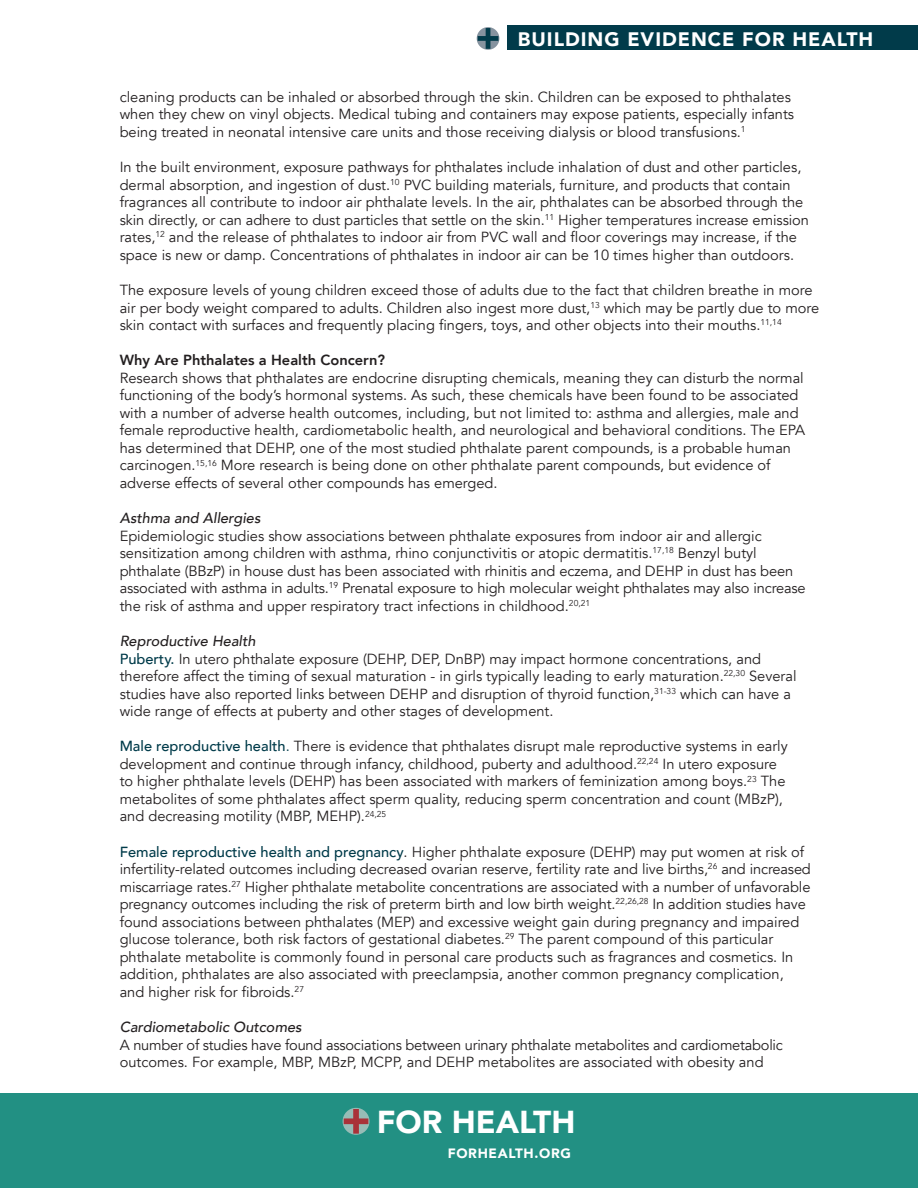
<style>
.page{position:relative;width:918px;height:1188px;background:#fff}
.page>*{position:absolute;margin:0;border:0;box-sizing:border-box;transform-origin:0 0}
.t1{font:900 31.65px "Avenir";color:#fff}
.t2{font:900 19.5px "Avenir";letter-spacing:.05em;color:#fff}
.t3{font:14.7px/17.5px "Avenir";color:#231f20}
.t4{font:italic 500 14.7px "Avenir";color:#231f20}
.t5{font:800 14.7px "Avenir";color:#231f20}
.t6{font:900 13.5px "Avenir";letter-spacing:.05em;color:#fff}
.s1{font-weight:500;font-style:italic}
.s2{font-weight:500;color:#013b4a}
.s3{color:#013b4a}
</style>
<div class="page">
<div style="left:508px;top:26px;width:410px;height:24px;background:#013b4a"></div>
<svg style="left:477px;top:27px;width:22px;height:23px"></svg>
<svg style="left:478px;top:28px;width:20px;height:21px"></svg>
<div style="left:0;top:1094px;width:918px;height:94px;background:#229083"></div>
<svg style="left:343px;top:1108px;width:27px;height:27px"></svg>
<svg style="left:344px;top:1109px;width:24px;height:25px"></svg>
<h2 class="t2" style="left:518px;top:22px;width:357px">BUILDING EVIDENCE FOR HEALTH</h2>
<p class="t3" style="left:120px;top:88px;width:676px">cleaning products can be inhaled or absorbed through the skin. Children can be exposed to phthalates when they chew on vinyl objects. Medical tubing and containers may expose patients, especially infants being treated in neonatal intensive care units and those receiving dialysis or blood transfusions.<sup>1</sup></p>
<p class="t3" style="left:120px;top:159px;width:691px">In the built environment, exposure pathways for phthalates include inhalation of dust and other particles, dermal absorption, and ingestion of dust.<sup>10</sup> PVC building materials, furniture, and products that contain fragrances all contribute to indoor air phthalate levels. In the air, phthalates can be absorbed through the skin directly, or can adhere to dust particles that settle on the skin.<sup>11</sup> Higher temperatures increase emission rates,<sup>12</sup> and the release of phthalates to indoor air from PVC wall and floor coverings may increase, if the space is new or damp. Concentrations of phthalates in indoor air can be 10 times higher than outdoors.</p>
<p class="t3" style="left:120px;top:281px;width:701px">The exposure levels of young children exceed those of adults due to the fact that children breathe in more air per body weight compared to adults. Children also ingest more dust,<sup>13</sup> which may be partly due to more skin contact with surfaces and frequently placing fingers, toys, and other objects into their mouths.<sup>11,14</sup></p>
<p class="t5" style="left:120px;top:349px;width:267px">Why Are Phthalates a Health Concern?</p>
<p class="t3" style="left:120px;top:369px;width:687px">Research shows that phthalates are endocrine disrupting chemicals, meaning they can disturb the normal functioning of the body’s hormonal systems. As such, these chemicals have been found to be associated with a number of adverse health outcomes, including, but not limited to: asthma and allergies, male and female reproductive health, cardiometabolic health, and neurological and behavioral conditions. The EPA has determined that DEHP, one of the most studied phthalate parent compounds, is a probable human carcinogen.<sup>15,16</sup> More research is being done on other phthalate parent compounds, but evidence of adverse effects of several other compounds has emerged.</p>
<p class="t4" style="left:120px;top:509px;width:142px">Asthma and Allergies</p>
<p class="t3" style="left:120px;top:527px;width:688px">Epidemiologic studies show associations between phthalate exposures from indoor air and allergic sensitization among children with asthma, rhino conjunctivitis or atopic dermatitis.<sup>17,18</sup> Benzyl butyl phthalate (BBzP) in house dust has been associated with rhinitis and eczema, and DEHP in dust has been associated with asthma in adults.<sup>19</sup> Prenatal exposure to high molecular weight phthalates may also increase the risk of asthma and upper respiratory tract infections in childhood.<sup>20,21</sup></p>
<p class="t3" style="left:120px;top:632px;width:678px"><span class="s1">Reproductive Health<br></span><span class="s2">Puberty.</span> In utero phthalate exposure (DEHP, DEP, DnBP) may impact hormone concentrations, and therefore affect the timing of sexual maturation - in girls typically leading to early maturation.<sup>22,30</sup> Several studies have also reported links between DEHP and disruption of thyroid function,<sup>31-33</sup> which can have a wide range of effects at puberty and other stages of development.</p>
<p class="t3" style="left:120px;top:738px;width:670px"><span class="s2">Male reproductive health</span><span class="s3">.</span> There is evidence that phthalates disrupt male reproductive systems in early development and continue through infancy, childhood, puberty and adulthood.<sup>22,24</sup> In utero exposure to higher phthalate levels (DEHP) has been associated with markers of feminization among boys.<sup>23</sup> The metabolites of some phthalates affect sperm quality, reducing sperm concentration and count (MBzP), and decreasing motility (MBP, MEHP).<sup>24,25</sup></p>
<p class="t3" style="left:120px;top:843px;width:693px"><span class="s2">Female reproductive health and pregnancy</span>. Higher phthalate exposure (DEHP) may put women at risk of infertility-related outcomes including decreased ovarian reserve, fertility rate and live births,<sup>26</sup> and increased miscarriage rates.<sup>27</sup> Higher phthalate metabolite concentrations are associated with a number of unfavorable pregnancy outcomes including the risk of preterm birth and low birth weight.<sup>22,26,28</sup> In addition studies have found associations between phthalates (MEP) and excessive weight gain during pregnancy and impaired glucose tolerance, both risk factors of gestational diabetes.<sup>29</sup> The parent compound of this particular phthalate metabolite is commonly found in personal care products such as fragrances and cosmetics. In addition, phthalates are also associated with preeclampsia, another common pregnancy complication, and higher risk for fibroids.<sup>27</sup></p>
<p class="t4" style="left:120px;top:1018px;width:184px">Cardiometabolic Outcomes</p>
<p class="t3" style="left:120px;top:1036px;width:665px">A number of studies have found associations between urinary phthalate metabolites and cardiometabolic outcomes. For example, MBP, MBzP, MCPP, and DEHP metabolites are associated with obesity and</p>
<h1 class="t1" style="left:377px;top:1095px;width:200px">FOR HEALTH</h1>
<p class="t6" style="left:448px;top:1142px;width:125px">FORHEALTH.ORG</p>
</div>
